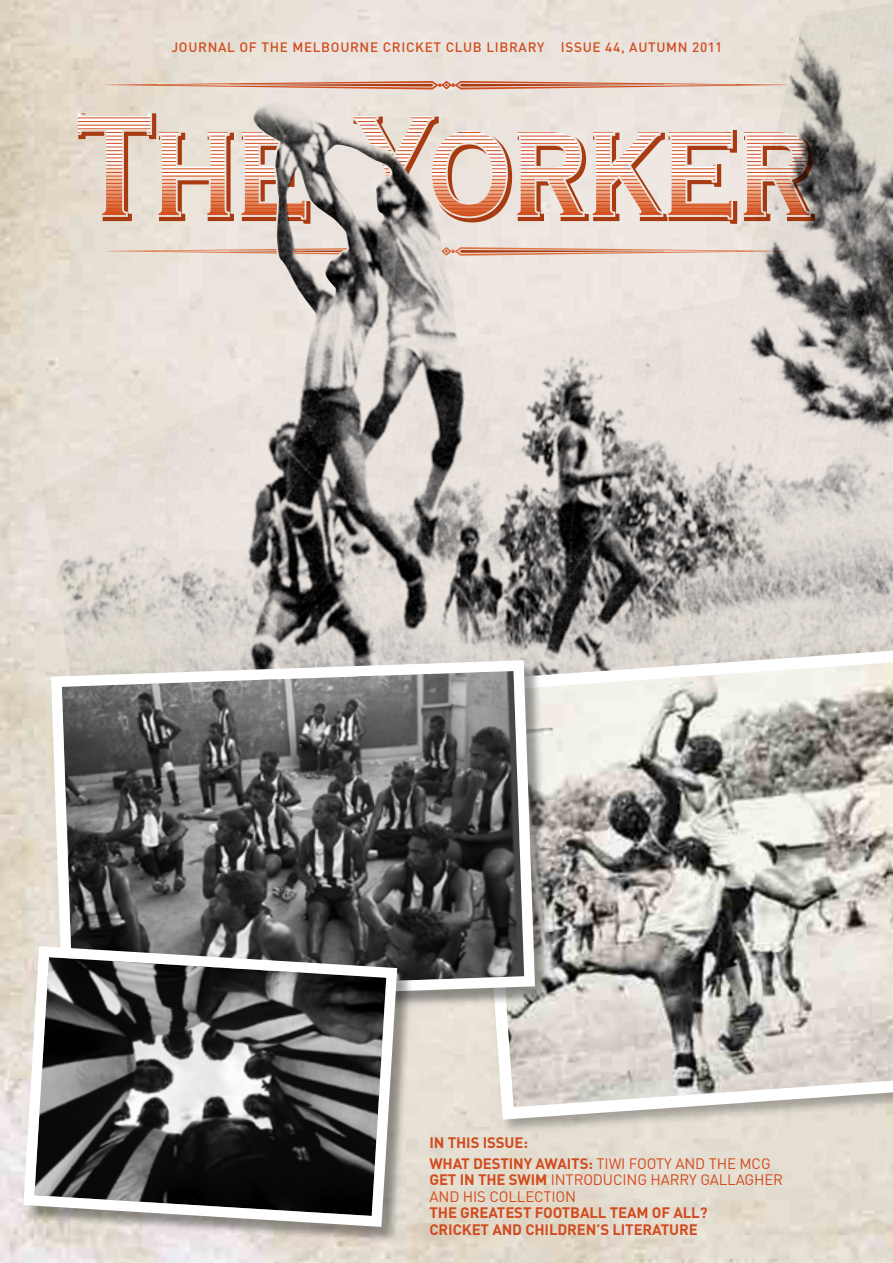
<style>
.page{position:relative;width:893px;height:1263px;background:#fff}
.page>*{position:absolute;margin:0;border:0;box-sizing:border-box;transform-origin:0 0}
.t1{font:700 15px/20.7px "DIN";letter-spacing:-.01em;color:#d24b1e}
.t2{font:15px/16.5px "DIN";letter-spacing:-.01em;color:#d24b1e}
.t3{font:500 13.5px "DIN";letter-spacing:.05em;color:#d24b1e}
.s1{font-weight:400}
.s2{font-weight:700}
</style>
<div class="page">
<img style="left:42px;top:2px;width:851px;height:863px">
<svg style="left:466px;top:643px;width:427px;height:483px;background:#bfbdb7"></svg>
<div style="left:52px;top:661px;width:500px;height:358px;background:#000;opacity:.4"></div>
<svg style="left:46px;top:655px;width:494px;height:353px;background:#6f6f6e"></svg>
<div style="left:25px;top:947px;width:389px;height:296px;background:#000;opacity:.4"></div>
<svg style="left:18px;top:941px;width:385px;height:291px;background:#6a6968"></svg>
<p class="t3" style="left:171px;top:39px;width:468px">JOURNAL OF THE MELBOURNE CRICKET CLUB LIBRARY ISSUE 44, AUTU</p>
<p class="t3" style="left:666px;top:39px;width:58px">MN 2011</p>
<p class="t1" style="left:429px;top:1131px;width:343px">IN THIS ISSUE:<br>WHAT DESTINY AWAITS: <span class="s1">TIWI FOOTY AND THE MCG</span></p>
<p class="t2" style="left:429px;top:1171px;width:355px"><span class="s2">GET IN THE SWIM</span> INTRODUCING HARRY GALLAGHER<br>AND HIS COLLECTION</p>
<p class="t1" style="left:429px;top:1204px;width:280px;line-height:16.5px">THE GREATEST FOOTBALL TEAM OF ALL?<br>CRICKET AND CHILDREN’S LITERATURE</p>
</div>
